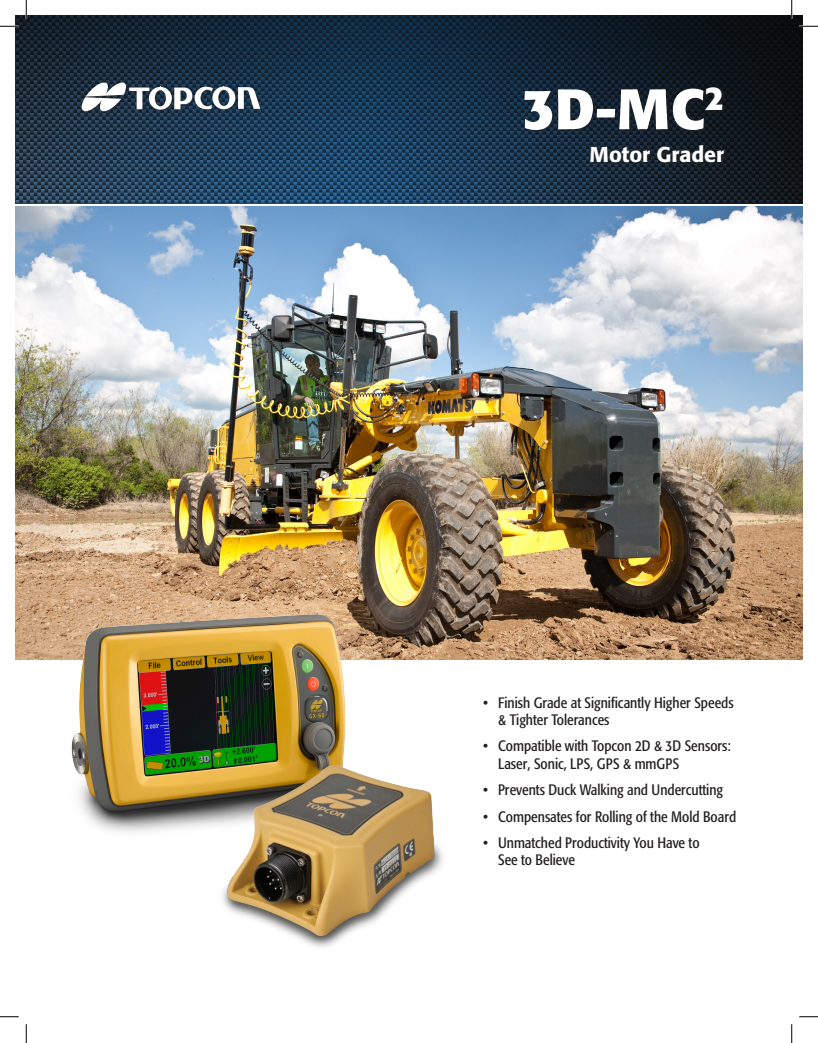
<style>
.page{position:relative;width:818px;height:1043px;background:#fff}
.page>*{position:absolute;margin:0;border:0;box-sizing:border-box;transform-origin:0 0}
.t1{font:700 56.25px "Formata";color:#fff}
.t2{font:500 21.25px "Formata";color:#fff}
.t3{font:condensed 15px "Formata";color:#231f20}
</style>
<div class="page">
<img style="left:15px;top:15px;width:787px;height:188px">
<div style="left:80px;top:81px;width:185px;height:36px;background:#231f20;opacity:.4"></div>
<svg style="left:80px;top:82px;width:180px;height:29px"></svg>
<img style="left:15px;top:206px;width:787px;height:453px">
<div style="left:523px;top:87px;width:205px;height:80px;background:#231f20;opacity:.5"></div>
<img style="left:71px;top:600px;width:308px;height:232px">
<img style="left:214px;top:760px;width:229px;height:188px">
<svg style="left:0;top:25px;width:19px;height:2px"></svg>
<svg style="left:799px;top:25px;width:19px;height:2px"></svg>
<svg style="left:0;top:1016px;width:19px;height:1px"></svg>
<svg style="left:799px;top:1016px;width:19px;height:1px"></svg>
<svg style="left:25px;top:0;width:2px;height:19px"></svg>
<svg style="left:25px;top:1024px;width:2px;height:18px"></svg>
<svg style="left:790px;top:0;width:2px;height:19px"></svg>
<svg style="left:791px;top:1024px;width:1px;height:18px"></svg>
<p class="t1" style="left:522px;top:74px;width:203px">3D-MC<sup>2</sup></p>
<p class="t2" style="left:589px;top:141px;width:136px">Motor Grader</p>
<p class="t3" style="left:483px;top:693px;width:252px">• Finish Grade at Significantly Higher Speeds</p>
<p class="t3" style="left:498px;top:711px;width:113px">&amp; Tighter Tolerances</p>
<p class="t3" style="left:483px;top:737px;width:249px">• Compatible with Topcon 2D &amp; 3D Sensors:</p>
<p class="t3" style="left:498px;top:755px;width:183px">Laser, Sonic, LPS, GPS &amp; mmGPS</p>
<p class="t3" style="left:483px;top:781px;width:241px">• Prevents Duck Walking and Undercutting</p>
<p class="t3" style="left:483px;top:807px;width:255px">• Compensates for Rolling of the Mold Board</p>
<p class="t3" style="left:483px;top:833px;width:218px">• Unmatched Productivity You Have to</p>
<p class="t3" style="left:498px;top:851px;width:78px">See to Believe</p>
</div>
